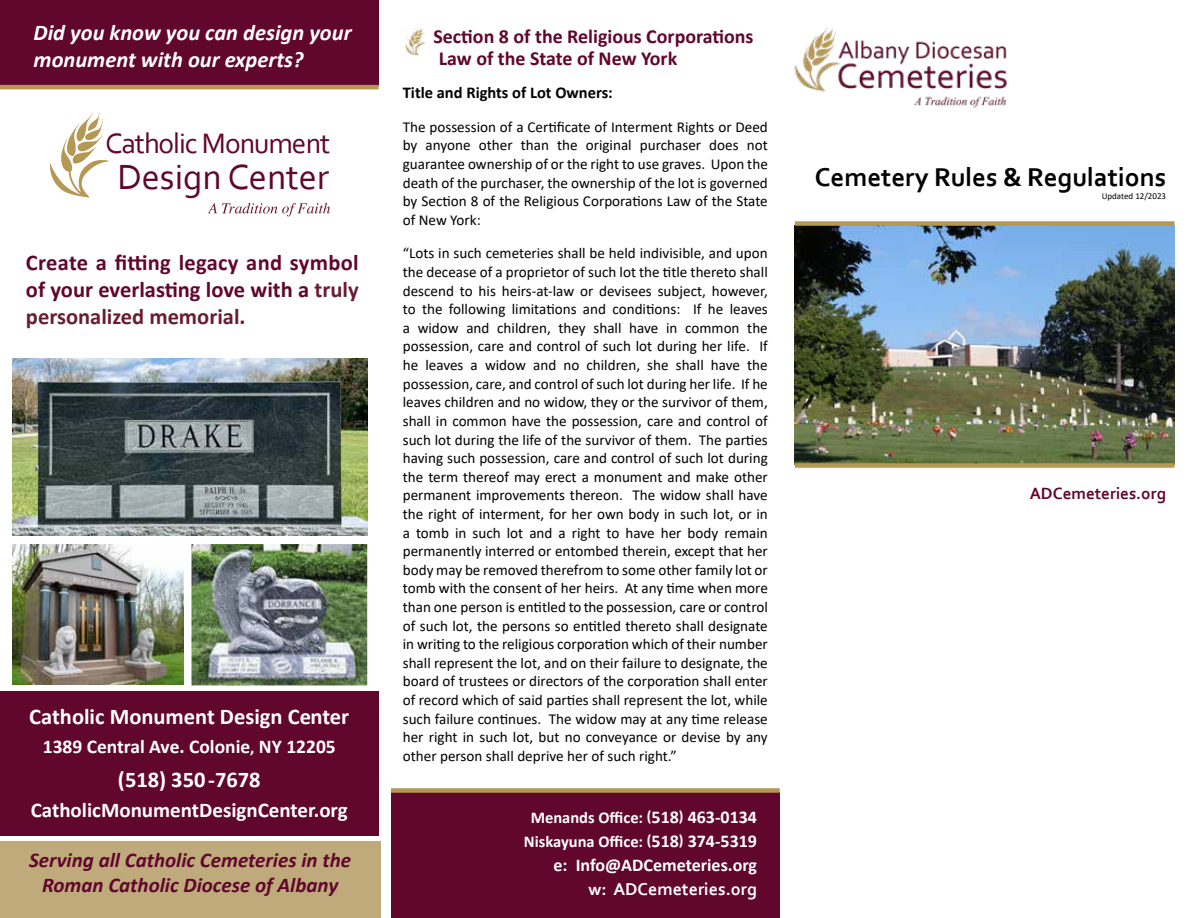
<style>
.page{position:relative;width:1188px;height:918px;background:#fff}
.page>*{position:absolute;margin:0;border:0;box-sizing:border-box;transform-origin:0 0}
.t1{font:36.6px "Corbel";letter-spacing:-.005em;color:#61062c}
.t2{font:29.4px "Corbel";letter-spacing:-.035em;color:#61062c}
.t3{font:700 27px "Corbel";color:#000}
.t4{font:700 22.5px/27px "Calibri";color:#61062c;text-align:justify}
.t5{font:italic 700 22.5px/27px "Calibri";color:#fff}
.t6{font:700 22.5px "Calibri";color:#fff}
.t7{font:italic 700 21px/25.5px "Calibri";color:#61062c;text-align:center}
.t8{font:700 21px "Calibri";color:#fff}
.t9{font:700 19.95px/22.5px "Calibri";color:#61062c}
.t10{font:700 19.5px "Calibri";color:#fff}
.t11{font:700 18px "Calibri";color:#fff}
.t12{font:700 18px "Corbel";color:#fff}
.t13{font:700 17.1px "Corbel";color:#61062c}
.t14{font:700 16.5px/24px "Calibri";color:#fff;text-align:center}
.t15{font:700 16.5px "Calibri";color:#000}
.t16{font:15.15px/18.6px "Calibri";color:#000;text-align:justify}
.t17{font:9px "Calibri";color:#000}
.s1{color:#691c32}
.s2{font-size:16.5px}
.s3{font-size:15px}
.s4{font-size:18px}
.s5{font-size:17.25px}
</style>
<div class="page">
<div style="left:0;top:692px;width:379px;height:144px;background:#61062c"></div>
<div style="left:391px;top:793px;width:389px;height:125px;background:#61062c"></div>
<img style="left:794px;top:27px;width:213px;height:81px">
<div style="left:391px;top:788px;width:389px;height:5px;background:#b69855"></div>
<img style="left:795px;top:226px;width:379px;height:237px">
<div style="left:0;top:0;width:379px;height:86px;background:#61062c"></div>
<hr style="left:0;top:85px;width:379px;height:4px;background:#b69855">
<img style="left:405px;top:28px;width:21px;height:27px">
<div style="left:795px;top:463px;width:379px;height:5px;background:#b69855"></div>
<div style="left:795px;top:221px;width:379px;height:5px;background:#b69855"></div>
<svg style="left:50px;top:112px;width:60px;height:86px"></svg>
<svg style="left:208px;top:203px;width:122px;height:13px"></svg>
<div style="left:0;top:842px;width:380px;height:76px;background:#bfaa7b"></div>
<img style="left:12px;top:359px;width:356px;height:177px">
<img style="left:191px;top:544px;width:176px;height:141px">
<img style="left:12px;top:544px;width:172px;height:141px">
<h3 class="t5" style="left:34px;top:18px;width:320px">Did you know you can design your monument with our experts?</h3>
<h2 class="t2" style="left:105px;top:125px;width:227px">Catholic Monument</h2>
<h1 class="t1" style="left:117px;top:154px;width:213px">Design Center</h1>
<h3 class="t4" style="left:26px;top:249px;width:334px">Create a fitting legacy and symbol of your everlasting love with a <span class="s1">truly personalized memorial.</span></h3>
<h3 class="t6" style="left:29px;top:701px;width:321px">Catholic Monument Design Center</h3>
<p class="t10" style="left:43px;top:732px;width:294px">1389 Central Ave. Colonie<span class="s2">,</span> NY 12205</p>
<h3 class="t6" style="left:118px;top:764px;width:144px">(518) 350 -7678</h3>
<h3 class="t8" style="left:31px;top:795px;width:319px">CatholicMonumentDesignCenter.org</h3>
<h3 class="t7" style="left:29px;top:846px;width:324px">Serving all Catholic Cemeteries in the<br>Roman Catholic Diocese of Albany</h3>
<h3 class="t9" style="left:433px;top:25px;width:322px">Section 8 of the Religious Corporations<br>Law of the State of New York</h3>
<p class="t15" style="left:403px;top:81px;width:212px">Title and Rights of Lot Owners:</p>
<p class="t16" style="left:403px;top:117px;width:367px">The possession of a Certificate of Interment Rights or Deed by anyone other than the original purchaser does not guarantee ownership of or the right to use graves. Upon the death of the purchaser, the ownership of the lot is governed by Section 8 of the Religious Corporations Law of the State of New York:</p>
<p class="t16" style="left:403px;top:244px;width:367px">“Lots in such cemeteries shall be held indivisible, and upon the decease of a proprietor of such lot the title thereto shall descend to his heirs-at-law or devisees subject, however, to the following limitations and conditions: If he leaves a widow and children, they shall have in common the possession, care and control of such lot during her life. If he leaves a widow and no children, she shall have the possession, care, and control of such lot during her life. If he leaves children and no widow, they or the survivor of them, shall in common have the possession, care and control of such lot during the life of the survivor of them. The parties having such possession, care and control of such lot during the term thereof may erect a monument and make other permanent improvements thereon. The widow shall have the right of interment, for her own body in such lot, or in a tomb in such lot and a right to have her body remain permanently interred or entombed therein, except that her body may be removed therefrom to some other family lot or tomb with the consent of her heirs. At any time when more than one person is entitled to the possession, care or control of such lot, the persons so entitled thereto shall designate in writing to the religious corporation which of their number shall represent the lot, and on their failure to designate, the board of trustees or directors of the corporation shall enter of record which of said parties shall represent the lot, while such failure continues. The widow may at any time release her right in such lot, but no conveyance or devise by any other person shall deprive her of such right.”</p>
<p class="t14" style="left:524px;top:805px;width:235px">Menands Office: <span class="s3">(</span><span class="s4">518</span><span class="s3">)</span> <span class="s4">463-0134<br></span>Niskayuna Office: <span class="s3">(</span><span class="s4">518</span><span class="s3">)</span> <span class="s4">374-5319</span></p>
<p class="t11" style="left:554px;top:852px;width:205px">e: Info@ADCemeteries.org</p>
<p class="t12" style="left:589px;top:877px;width:170px"><span class="s5">w</span>: ADCemeteries.org</p>
<h3 class="t3" style="left:815px;top:160px;width:353px">Cemetery Rules &amp; Regulations</h3>
<p class="t17" style="left:1102px;top:190px;width:66px">Updated 12/2023</p>
<p class="t13" style="left:1030px;top:482px;width:138px">ADCemeteries.org</p>
</div>
